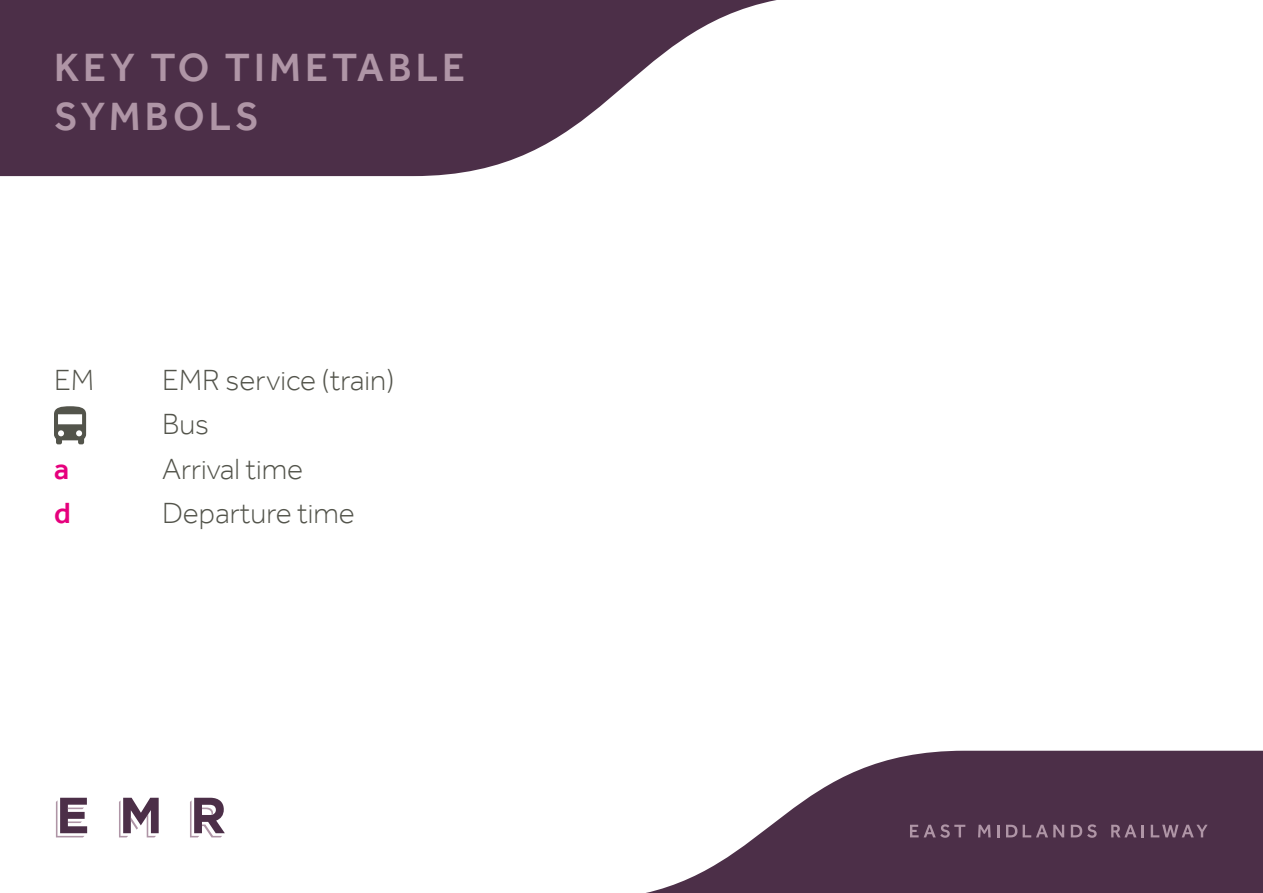
<style>
.page{position:relative;width:1263px;height:893px;background:#fff}
.page>*{position:absolute;margin:0;border:0;box-sizing:border-box;transform-origin:0 0}
.t1{font:500 40.5px/48.6px "Effra";letter-spacing:.1em;color:#af95a6}
.t2{font:300 30px/44.5px "Effra";color:#53544b}
.t3{font:500 30px "Effra";color:#e6007d}
</style>
<div class="page">
<svg style="left:54px;top:406px;width:32px;height:38px"></svg>
<svg style="left:0;top:0;width:777px;height:176px;fill:#4c2f48"></svg>
<svg style="left:646px;top:751px;width:617px;height:142px;fill:#4c2f48"></svg>
<svg style="left:910px;top:824px;width:55px;height:14px"></svg>
<svg style="left:978px;top:825px;width:13px;height:12px"></svg>
<svg style="left:997px;top:825px;width:2px;height:12px"></svg>
<svg style="left:1006px;top:825px;width:11px;height:12px"></svg>
<svg style="left:1023px;top:825px;width:41px;height:12px"></svg>
<svg style="left:1071px;top:824px;width:26px;height:14px"></svg>
<svg style="left:1111px;top:825px;width:32px;height:12px"></svg>
<svg style="left:1151px;top:825px;width:56px;height:12px"></svg>
<svg style="left:56px;top:798px;width:31px;height:39px"></svg>
<svg style="left:190px;top:798px;width:35px;height:39px"></svg>
<svg style="left:119px;top:798px;width:40px;height:39px"></svg>
<h1 class="t1" style="left:54px;top:43px;width:413px">KEY TO TIMETABLE<br>SYMBOLS</h1>
<p class="t2" style="left:54px;top:357px;width:42px">EM</p>
<p class="t2" style="left:162px;top:357px;width:234px">EMR service (train)<br>Bus</p>
<p class="t3" style="left:54px;top:451px;width:17px">a</p>
<p class="t2" style="left:162px;top:446px;width:143px">Arrival time</p>
<p class="t3" style="left:54px;top:495px;width:18px">d</p>
<p class="t2" style="left:162px;top:491px;width:194px">Departure time</p>
</div>
